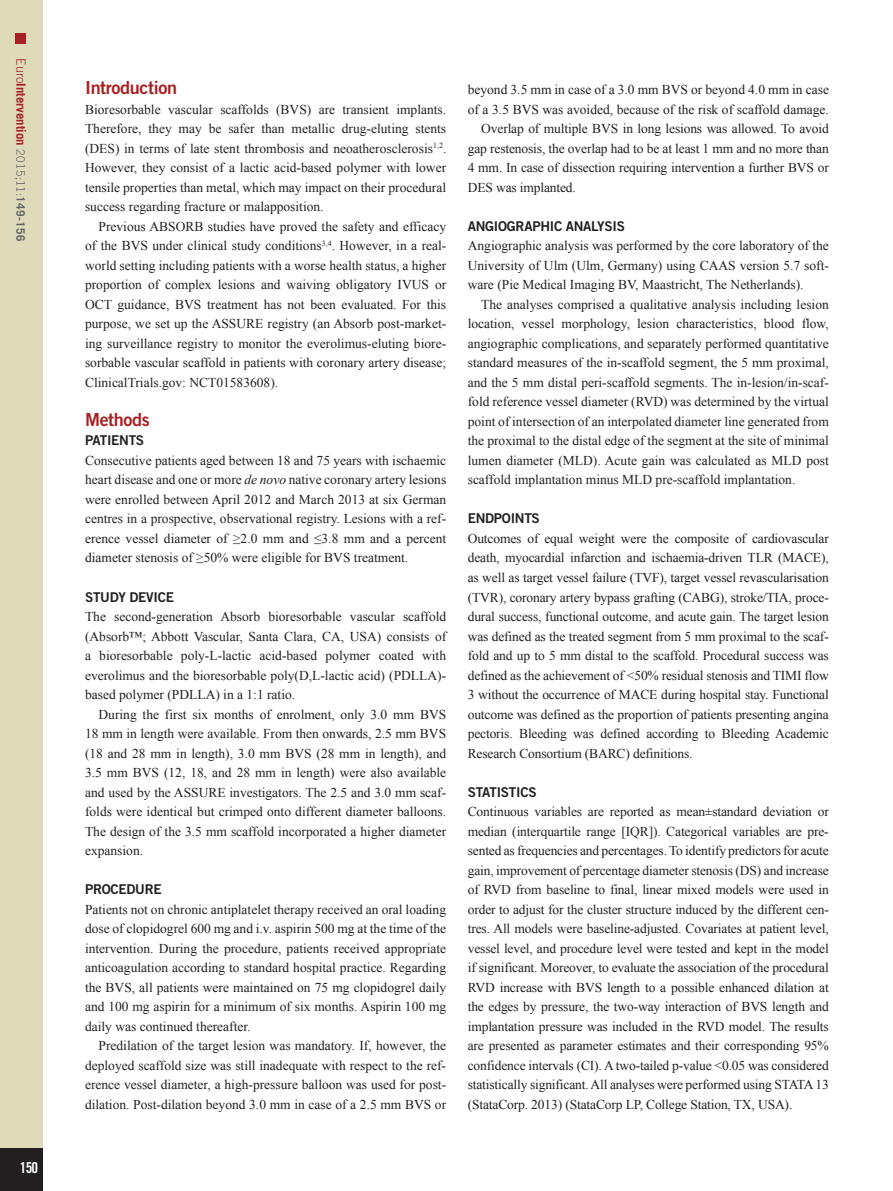
<style>
.page{position:relative;width:893px;height:1191px;background:#fff}
.page>*{position:absolute;margin:0;border:0;box-sizing:border-box;transform-origin:0 0}
.t1{font:18px "Trade Gothic LT Std Bd 2";letter-spacing:-.02em;color:#a72023}
.t2{font:15px "Trade Gothic LT Std Bd Cn 20";color:#fff}
.t3{font:13.5px/19.5px "Times New Roman";color:#231f20;text-align:justify}
.t4{font:13.5px "Trade Gothic LT Std Bd 2";letter-spacing:-.02em;color:#231f20}
.t5{font:700 12.75px "Trade Gothic LT Std";color:#a72023}
.s1{font-weight:300}
.s2{font-weight:300;font-size:11.7px;color:#636366}
.s3{font-size:11.7px;color:#636366}
.s4{font-style:italic}
</style>
<div class="page">
<div style="left:0;top:0;width:43px;height:1191px;background:#dedaba"></div>
<div style="left:0;top:1148px;width:43px;height:43px;background:#231f20"></div>
<div style="left:16px;top:34px;width:10px;height:10px;background:#a72023"></div>
<p class="t5" style="left:26px;top:58px;width:184px;rotate:90deg"><span class="s1">Euro</span>Intervention <span class="s2">2015;11:</span><span class="s3">149-156</span></p>
<p class="t2" style="left:20px;top:1162px;width:20px">150</p>
<h1 class="t1" style="left:85px;top:81px;width:94px">Introduction</h1>
<p class="t3" style="left:85px;top:101px;width:363px">Bioresorbable vascular scaffolds (BVS) are transient implants.<br>Therefore, they may be safer than metallic drug-eluting stents (DES) in terms of late stent thrombosis and neoatherosclerosis<sup>1,2</sup>.<br>However, they consist of a lactic acid-based polymer with lower tensile properties than metal, which may impact on their procedural success regarding fracture or malapposition.</p>
<p class="t3" style="left:85px;top:218px;width:363px;text-indent:14px">Previous ABSORB studies have proved the safety and efficacy of the BVS under clinical study conditions<sup>3,4</sup>. However, in a real&shy;world setting including patients with a worse health status, a higher proportion of complex lesions and waiving obligatory IVUS or OCT guidance, BVS treatment has not been evaluated. For this purpose, we set up the ASSURE registry (an Absorb post-market&shy;ing surveillance registry to monitor the everolimus-eluting biore&shy;sorbable vascular scaffold in patients with coronary artery disease; ClinicalTrials.gov: NCT01583608).</p>
<h1 class="t1" style="left:85px;top:413px;width:66px">Methods</h1>
<p class="t4" style="left:85px;top:435px;width:61px">PATIENTS</p>
<p class="t3" style="left:85px;top:452px;width:363px">Consecutive patients aged between 18 and 75 years with ischaemic heart disease and one or more <span class="s4">de novo</span> native coronary artery lesions were enrolled between April 2012 and March 2013 at six German centres in a prospective, observational registry. Lesions with a ref&shy;erence vessel diameter of ≥2.0 mm and ≤3.8 mm and a percent diameter stenosis of ≥50% were eligible for BVS treatment.</p>
<p class="t4" style="left:85px;top:591px;width:90px">STUDY DEVICE</p>
<p class="t3" style="left:85px;top:608px;width:363px">The second-generation Absorb bioresorbable vascular scaffold (Absorb™; Abbott Vascular, Santa Clara, CA, USA) consists of a bioresorbable poly-L-lactic acid-based polymer coated with everolimus and the bioresorbable poly(D,L-lactic acid) (PDLLA)- based polymer (PDLLA) in a 1:1 ratio.</p>
<p class="t3" style="left:85px;top:705px;width:363px;text-indent:14px">During the first six months of enrolment, only 3.0 mm BVS 18 mm in length were available. From then onwards, 2.5 mm BVS (18 and 28 mm in length), 3.0 mm BVS (28 mm in length), and 3.5 mm BVS (12, 18, and 28 mm in length) were also available and used by the ASSURE investigators. The 2.5 and 3.0 mm scaf&shy;folds were identical but crimped onto different diameter balloons.<br>The design of the 3.5 mm scaffold incorporated a higher diameter expansion.</p>
<p class="t4" style="left:85px;top:884px;width:78px">PROCEDURE</p>
<p class="t3" style="left:85px;top:900px;width:363px">Patients not on chronic antiplatelet therapy received an oral loading dose of clopidogrel 600 mg and i.v. aspirin 500 mg at the time of the intervention. During the procedure, patients received appropriate anticoagulation according to standard hospital practice. Regarding the BVS, all patients were maintained on 75 mg clopidogrel daily and 100 mg aspirin for a minimum of six months. Aspirin 100 mg daily was continued thereafter.</p>
<p class="t3" style="left:85px;top:1037px;width:363px;text-indent:14px">Predilation of the target lesion was mandatory. If, however, the deployed scaffold size was still inadequate with respect to the ref&shy;erence vessel diameter, a high-pressure balloon was used for post&shy;dilation. Post-dilation beyond 3.0 mm in case of a 2.5 mm BVS or</p>
<p class="t3" style="left:468px;top:81px;width:363px">beyond 3.5 mm in case of a 3.0 mm BVS or beyond 4.0 mm in case</p>
<p class="t3" style="left:468px;top:101px;width:363px">of a 3.5 BVS was avoided, because of the risk of scaffold damage.</p>
<p class="t3" style="left:481px;top:120px;width:349px">Overlap of multiple BVS in long lesions was allowed. To avoid</p>
<p class="t3" style="left:468px;top:140px;width:363px">gap restenosis, the overlap had to be at least 1 mm and no more than</p>
<p class="t3" style="left:468px;top:159px;width:363px">4 mm. In case of dissection requiring intervention a further BVS or</p>
<p class="t3" style="left:468px;top:179px;width:110px">DES was implanted.</p>
<p class="t4" style="left:468px;top:221px;width:159px">ANGIOGRAPHIC ANALYSIS</p>
<p class="t3" style="left:468px;top:237px;width:363px">Angiographic analysis was performed by the core laboratory of the University of Ulm (Ulm, Germany) using CAAS version 5.7 soft&shy;ware (Pie Medical Imaging BV, Maastricht, The Netherlands).</p>
<p class="t3" style="left:468px;top:296px;width:363px;text-indent:14px">The analyses comprised a qualitative analysis including lesion location, vessel morphology, lesion characteristics, blood flow, angiographic complications, and separately performed quantitative standard measures of the in-scaffold segment, the 5 mm proximal, and the 5 mm distal peri-scaffold segments. The in-lesion/in-scaf&shy;fold reference vessel diameter (RVD) was determined by the virtual point of intersection of an interpolated diameter line generated from the proximal to the distal edge of the segment at the site of minimal lumen diameter (MLD). Acute gain was calculated as MLD post scaffold implantation minus MLD pre-scaffold implantation.</p>
<p class="t4" style="left:468px;top:513px;width:74px">ENDPOINTS</p>
<p class="t3" style="left:468px;top:530px;width:363px">Outcomes of equal weight were the composite of cardiovascular death, myocardial infarction and ischaemia-driven TLR (MACE), as well as target vessel failure (TVF), target vessel revascularisation (TVR), coronary artery bypass grafting (CABG), stroke/TIA, proce&shy;dural success, functional outcome, and acute gain. The target lesion was defined as the treated segment from 5 mm proximal to the scaf&shy;fold and up to 5 mm distal to the scaffold. Procedural success was defined as the achievement of &lt;50% residual stenosis and TIMI flow 3 without the occurrence of MACE during hospital stay. Functional outcome was defined as the proportion of patients presenting angina pectoris. Bleeding was defined according to Bleeding Academic Research Consortium (BARC) definitions.</p>
<p class="t4" style="left:468px;top:786px;width:70px">STATISTICS</p>
<p class="t3" style="left:468px;top:803px;width:363px">Continuous variables are reported as mean±standard deviation or median (interquartile range [IQR]). Categorical variables are pre&shy;sented as frequencies and percentages. To identify predictors for acute gain, improvement of percentage diameter stenosis (DS) and increase of RVD from baseline to final, linear mixed models were used in order to adjust for the cluster structure induced by the different cen&shy;tres. All models were baseline-adjusted. Covariates at patient level, vessel level, and procedure level were tested and kept in the model if significant. Moreover, to evaluate the association of the procedural RVD increase with BVS length to a possible enhanced dilation at the edges by pressure, the two-way interaction of BVS length and implantation pressure was included in the RVD model. The results are presented as parameter estimates and their corresponding 95% confidence intervals (CI). A two-tailed p-value &lt;0.05 was considered statistically significant. All analyses were performed using STATA 13 (StataCorp. 2013) (StataCorp LP, College Station, TX, USA).</p>
</div>
